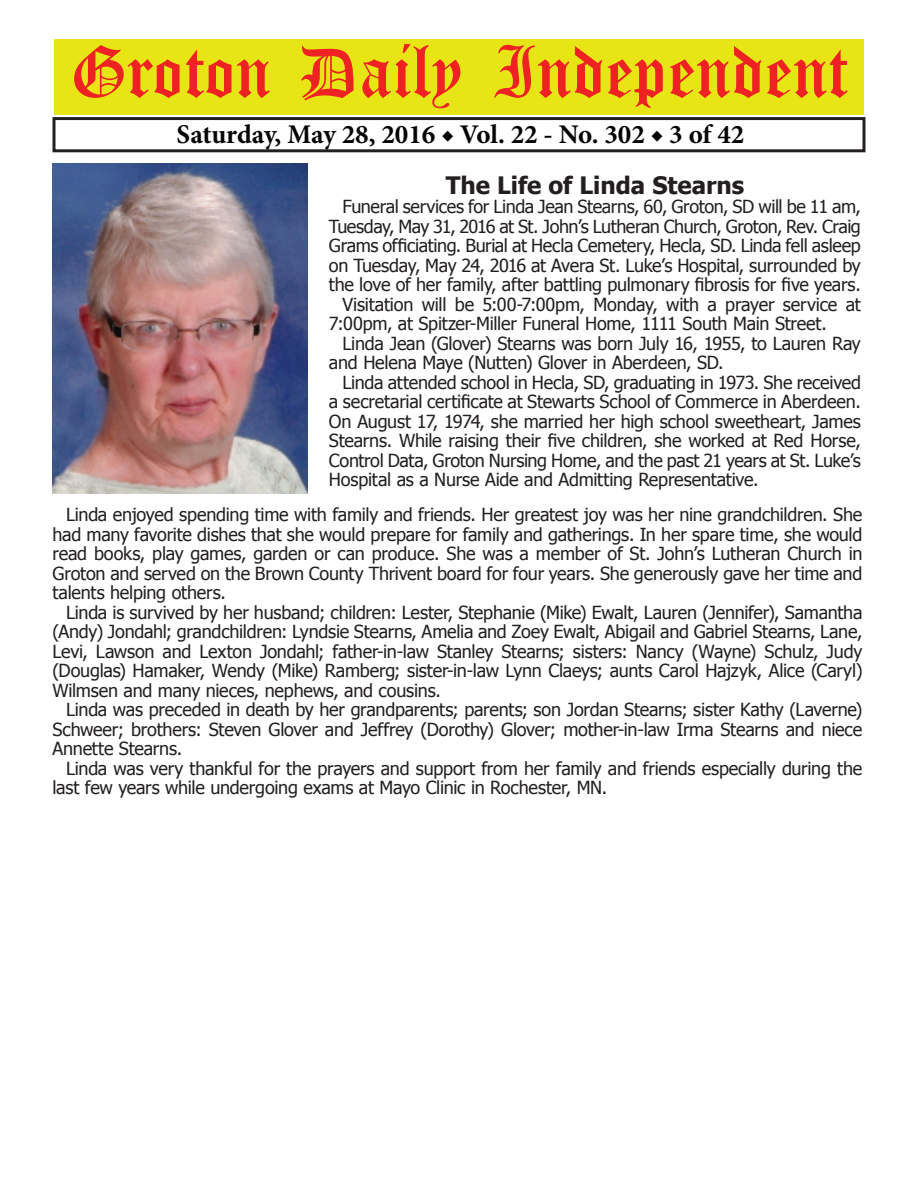
<style>
.page{position:relative;width:918px;height:1188px;background:#fff}
.page>*{position:absolute;margin:0;border:0;box-sizing:border-box;transform-origin:0 0}
.t1{font:54px "Old English Five";color:#ee2123}
.t2{font:700 27px "Minion Pro";color:#040503}
.t3{font:700 24px "Tahoma";color:#231f20}
.t4{font:18px/19.5px "Tahoma";letter-spacing:-.015em;color:#231f20;text-align:justify}
</style>
<div class="page">
<div style="left:52px;top:117px;width:814px;height:35px;border:3px solid #231f20"></div>
<div style="left:54px;top:40px;width:810px;height:75px;background:#e7e515"></div>
<img style="left:52px;top:164px;width:256px;height:330px">
<h1 class="t1" style="left:70px;top:47px;width:779px">Groton Daily Independent</h1>
<h2 class="t2" style="left:177px;top:116px;width:569px">Saturday, May 28, 2016 ◆ Vol. 22 - No. 302 ◆ 3 of 42</h2>
<h3 class="t3" style="left:446px;top:168px;width:300px">The Life of Linda Stearns</h3>
<p class="t4" style="left:342px;top:196px;width:520px">Funeral services for Linda Jean Stearns, 60, Groton, SD will be 11 am,</p>
<p class="t4" style="left:329px;top:216px;width:533px">Tuesday, May 31, 2016 at St. John’s Lutheran Church, Groton, Rev. Craig</p>
<p class="t4" style="left:329px;top:235px;width:533px">Grams officiating. Burial at Hecla Cemetery, Hecla, SD. Linda fell asleep</p>
<p class="t4" style="left:329px;top:255px;width:533px">on Tuesday, May 24, 2016 at Avera St. Luke’s Hospital, surrounded by</p>
<p class="t4" style="left:329px;top:274px;width:533px">the love of her family, after battling pulmonary fibrosis for five years.</p>
<p class="t4" style="left:342px;top:294px;width:520px">Visitation will be 5:00-7:00pm, Monday, with a prayer service at</p>
<p class="t4" style="left:329px;top:313px;width:499px">7:00pm, at Spitzer-Miller Funeral Home, 1111 South Main Street.</p>
<p class="t4" style="left:342px;top:333px;width:520px">Linda Jean (Glover) Stearns was born July 16, 1955, to Lauren Ray</p>
<p class="t4" style="left:329px;top:352px;width:396px">and Helena Maye (Nutten) Glover in Aberdeen, SD.</p>
<p class="t4" style="left:342px;top:372px;width:520px">Linda attended school in Hecla, SD, graduating in 1973. She received</p>
<p class="t4" style="left:329px;top:391px;width:533px">a secretarial certificate at Stewarts School of Commerce in Aberdeen.</p>
<p class="t4" style="left:329px;top:411px;width:533px">On August 17, 1974, she married her high school sweetheart, James</p>
<p class="t4" style="left:329px;top:430px;width:533px">Stearns. While raising their five children, she worked at Red Horse,</p>
<p class="t4" style="left:329px;top:450px;width:533px">Control Data, Groton Nursing Home, and the past 21 years at St. Luke’s</p>
<p class="t4" style="left:329px;top:469px;width:431px">Hospital as a Nurse Aide and Admitting Representative.</p>
<p class="t4" style="left:52px;top:504px;width:812px;text-indent:14px">Linda enjoyed spending time with family and friends. Her greatest joy was her nine grandchildren. She had many favorite dishes that she would prepare for family and gatherings. In her spare time, she would read books, play games, garden or can produce. She was a member of St. John’s Lutheran Church in Groton and served on the Brown County Thrivent board for four years. She generously gave her time and talents helping others.</p>
<p class="t4" style="left:52px;top:602px;width:812px;text-indent:14px">Linda is survived by her husband; children: Lester, Stephanie (Mike) Ewalt, Lauren (Jennifer), Samantha (Andy) Jondahl; grandchildren: Lyndsie Stearns, Amelia and Zoey Ewalt, Abigail and Gabriel Stearns, Lane, Levi, Lawson and Lexton Jondahl; father-in-law Stanley Stearns; sisters: Nancy (Wayne) Schulz, Judy (Douglas) Hamaker, Wendy (Mike) Ramberg; sister-in-law Lynn Claeys; aunts Carol Hajzyk, Alice (Caryl)<br>Wilmsen and many nieces, nephews, and cousins.</p>
<p class="t4" style="left:52px;top:699px;width:811px;text-indent:14px">Linda was preceded in death by her grandparents; parents; son Jordan Stearns; sister Kathy (Laverne)<br>Schweer; brothers: Steven Glover and Jeffrey (Dorothy) Glover; mother-in-law Irma Stearns and niece Annette Stearns.</p>
<p class="t4" style="left:52px;top:758px;width:811px;text-indent:14px">Linda was very thankful for the prayers and support from her family and friends especially during the last few years while undergoing exams at Mayo Clinic in Rochester, MN.</p>
</div>
